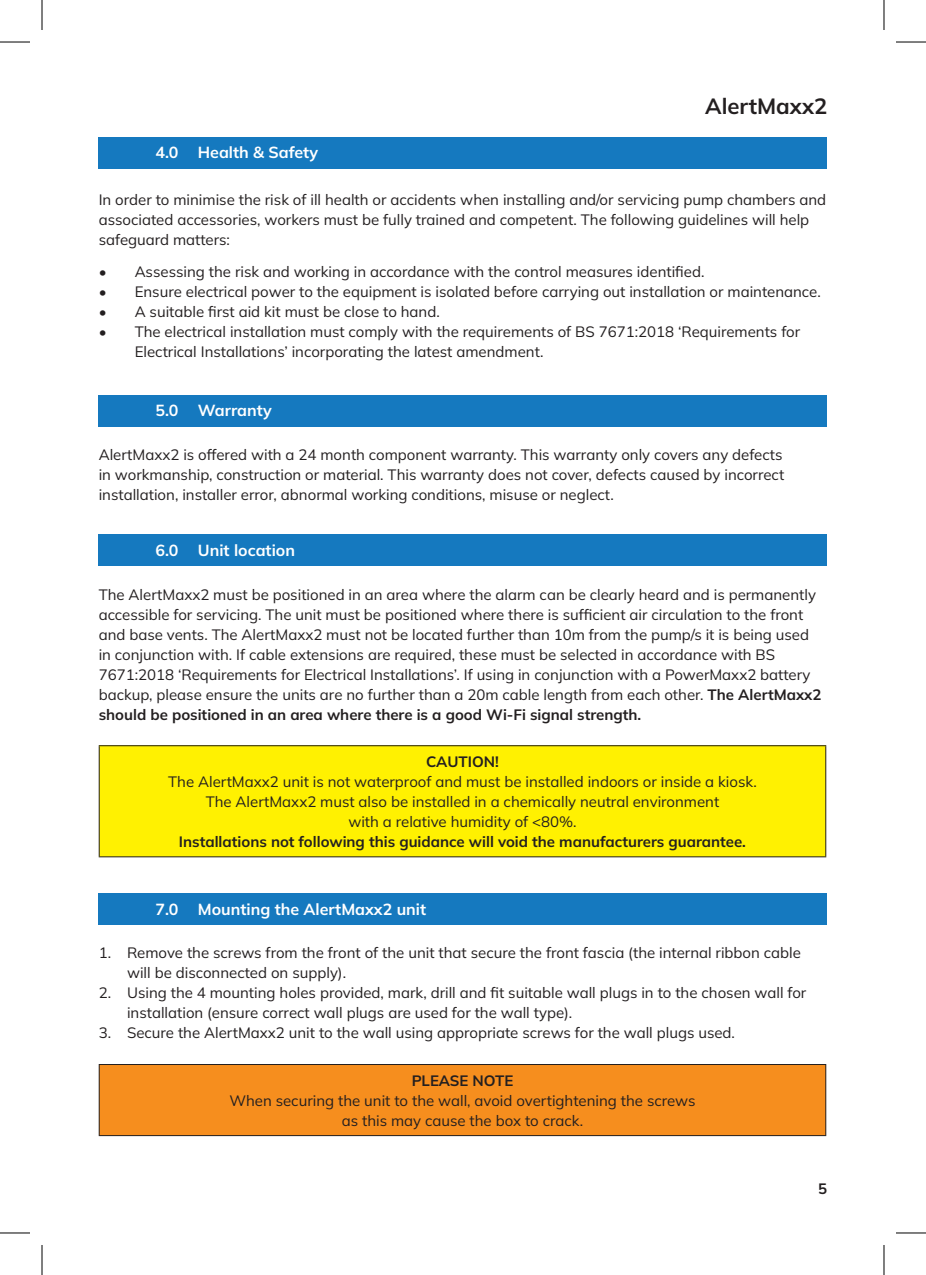
<style>
.page{position:relative;width:926px;height:1275px;background:#fff}
.page>*{position:absolute;margin:0;border:0;box-sizing:border-box;transform-origin:0 0}
.Heading{font:700 22px "Mulish";color:#231f20}
.Blue_Headings{font:700 16px "Mulish";color:#fff}
.Body{font:15px/20px "Mulish";color:#231f20}
.CAUTION{font:15px/20px "Mulish";color:#231f20;text-align:center}
.CAUTION-2{font:700 15px "Mulish";color:#231f20}
.Body-2{font:700 15px "Mulish";color:#231f20}
.s1{font-weight:700}
</style>
<div class="page">
<div style="left:99px;top:535px;width:728px;height:31px;background:#1579bf"></div>
<div style="left:99px;top:893px;width:728px;height:31px;background:#1579bf"></div>
<div style="left:99px;top:1064px;width:727px;height:71px;background:#f68e1e"></div>
<hr style="left:99px;top:1064px;width:727px;height:1px;background:#231f20">
<hr style="left:99px;top:1065px;width:1px;height:70px;background:#231f20">
<hr style="left:825px;top:1065px;width:1px;height:70px;background:#231f20">
<hr style="left:99px;top:1135px;width:727px;height:1px;background:#231f20">
<div style="left:99px;top:137px;width:728px;height:31px;background:#1579bf"></div>
<div style="left:99px;top:395px;width:728px;height:31px;background:#1579bf"></div>
<div style="left:99px;top:745px;width:727px;height:112px;background:#fff101"></div>
<hr style="left:99px;top:745px;width:727px;height:1px;background:#231f20">
<hr style="left:99px;top:746px;width:1px;height:110px;background:#231f20">
<hr style="left:825px;top:746px;width:1px;height:110px;background:#231f20">
<hr style="left:99px;top:856px;width:727px;height:1px;background:#231f20">
<hr style="left:0;top:42px;width:30px;height:1px;background:#000">
<hr style="left:896px;top:42px;width:30px;height:1px;background:#000">
<hr style="left:0;top:1232px;width:30px;height:1px;background:#000">
<hr style="left:896px;top:1232px;width:30px;height:1px;background:#000">
<hr style="left:42px;top:0;width:1px;height:30px;background:#000">
<hr style="left:42px;top:1245px;width:1px;height:30px;background:#000">
<hr style="left:884px;top:0;width:1px;height:30px;background:#000">
<hr style="left:884px;top:1245px;width:1px;height:30px;background:#000">
<p class="Heading" style="left:705px;top:91px;width:124px">AlertMaxx2</p>
<p class="Blue_Headings" style="left:155px;top:142px;width:164px">4.0 Health &amp; Safety</p>
<p class="Body" style="left:99px;top:189px;width:729px">In order to minimise the risk of ill health or accidents when installing and/or servicing pump chambers and associated accessories, workers must be fully trained and competent. The following guidelines will help safeguard matters:</p>
<p class="Body" style="left:99px;top:261px;width:607px">• Assessing the risk and working in accordance with the control measures identified.</p>
<p class="Body" style="left:99px;top:281px;width:724px">• Ensure electrical power to the equipment is isolated before carrying out installation or maintenance.</p>
<p class="Body" style="left:99px;top:301px;width:343px">• A suitable first aid kit must be close to hand.</p>
<p class="Body" style="left:135px;top:321px;width:667px;text-indent:-36px">• The electrical installation must comply with the requirements of BS 7671:2018 ‘Requirements for<br>Electrical Installations’ incorporating the latest amendment.</p>
<p class="Blue_Headings" style="left:155px;top:399px;width:118px">5.0 Warranty</p>
<p class="Body" style="left:99px;top:444px;width:687px;text-align:justify">AlertMaxx2 is offered with a 24 month component warranty. This warranty only covers any defects in workmanship, construction or material. This warranty does not cover, defects caused by incorrect installation, installer error, abnormal working conditions, misuse or neglect.</p>
<p class="Blue_Headings" style="left:155px;top:539px;width:141px">6.0 Unit location</p>
<p class="Body" style="left:99px;top:584px;width:719px">The AlertMaxx2 must be positioned in an area where the alarm can be clearly heard and is permanently</p>
<p class="Body" style="left:99px;top:604px;width:724px">accessible for servicing. The unit must be positioned where there is sufficient air circulation to the front and base vents. The AlertMaxx2 must not be located further than 10m from the pump/s it is being used in conjunction with. If cable extensions are required, these must be selected in accordance with BS 7671:2018 ‘Requirements for Electrical Installations’. If using in conjunction with a PowerMaxx2 battery backup, please ensure the units are no further than a 20m cable length from each other. <span class="s1">The AlertMaxx2 should be positioned in an area where there is a good Wi-Fi signal strength.</span></p>
<p class="CAUTION-2" style="left:426px;top:751px;width:74px">CAUTION!</p>
<p class="CAUTION" style="left:168px;top:771px;width:590px">The AlertMaxx2 unit is not waterproof and must be installed indoors or inside a kiosk.<br>The AlertMaxx2 must also be installed in a chemically neutral environment<br>with a relative humidity of &lt;80%.</p>
<p class="CAUTION-2" style="left:179px;top:831px;width:568px">Installations not following this guidance will void the manufacturers guarantee.</p>
<p class="Blue_Headings" style="left:155px;top:898px;width:272px">7.0 Mounting the AlertMaxx2 unit</p>
<p class="Body" style="left:127px;top:942px;width:675px;text-indent:-28px">1. Remove the screws from the front of the unit that secure the front fascia (the internal ribbon cable will be disconnected on supply).</p>
<p class="Body" style="left:127px;top:982px;width:681px;text-indent:-28px">2. Using the 4 mounting holes provided, mark, drill and fit suitable wall plugs in to the chosen wall for installation (ensure correct wall plugs are used for the wall type).</p>
<p class="Body" style="left:99px;top:1022px;width:638px">3. Secure the AlertMaxx2 unit to the wall using appropriate screws for the wall plugs used.</p>
<p class="CAUTION-2" style="left:412px;top:1070px;width:103px">PLEASE NOTE</p>
<p class="CAUTION" style="left:229px;top:1089px;width:468px">When securing the unit to the wall, avoid overtightening the screws as this may cause the box to crack.</p>
<p class="Body-2" style="left:818px;top:1178px;width:10px">5</p>
</div>
